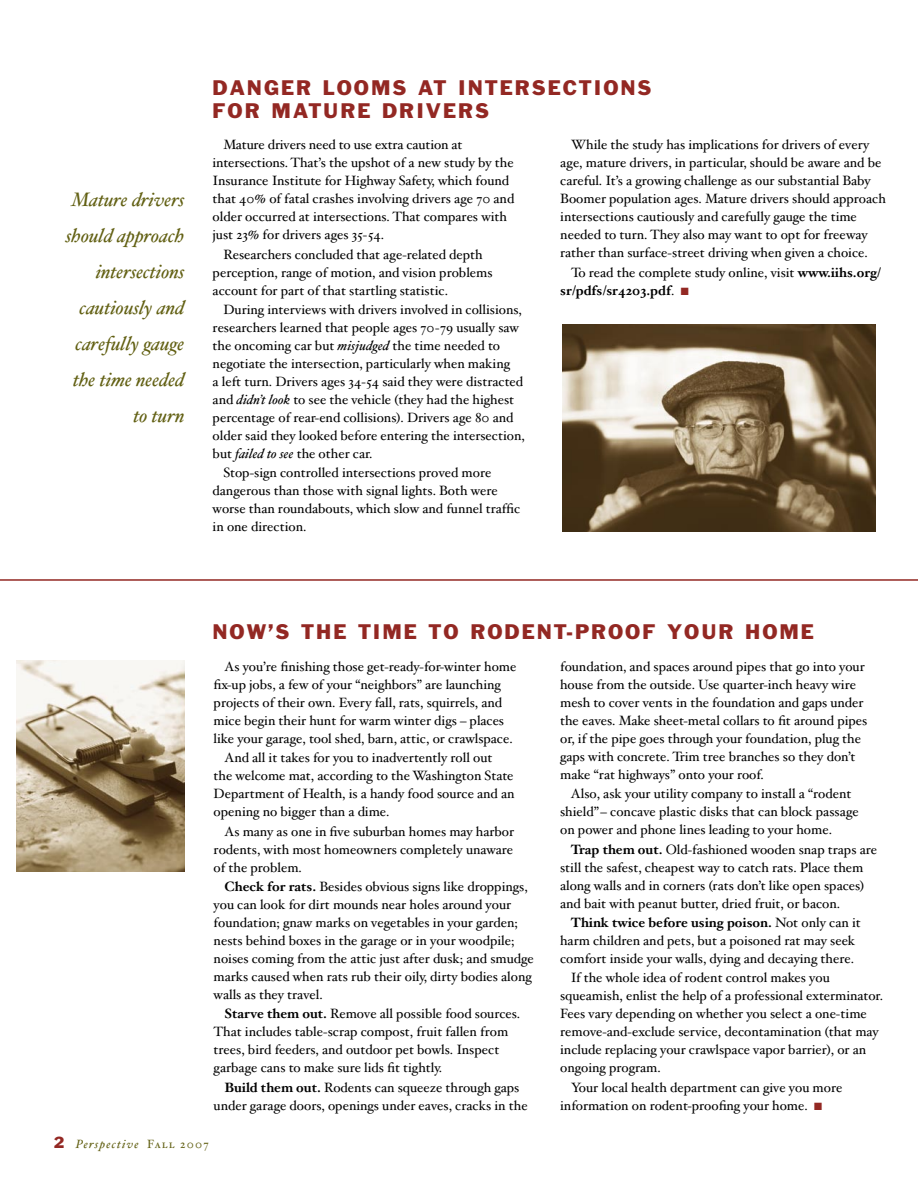
<style>
.page{position:relative;width:918px;height:1188px;background:#fff}
.page>*{position:absolute;margin:0;border:0;box-sizing:border-box;transform-origin:0 0}
.t1{font:italic 19.5px/36px "Hoefler Text";letter-spacing:-.005em;color:#626013;text-align:right}
.Body_paragraphs_single-line_composer{font:19.5px/22.5px "Franklin Gothic";letter-spacing:.1em;color:#932823}
.Body_paragraphs{font:19.5px "Franklin Gothic";letter-spacing:.1em;color:#932823}
.Body_paragraphs-2{font:13.5px/18px "Hoefler Text";color:#000}
.Body_paragraphs_single-line_composer-2{font:13.5px/18px "Hoefler Text";color:#000}
.t2{font:italic 12px "Hoefler Text";letter-spacing:.1em;color:#626013}
.s1{font-style:italic}
.s2{font-weight:700}
.s3{color:#932823}
.s4{font-family:"Franklin Gothic";font-style:normal;font-size:15px;color:#932823}
.s5{font-family:"Hoefler Text Roman Small Caps";font-style:normal}
</style>
<div class="page">
<img style="left:562px;top:324px;width:314px;height:208px">
<hr style="left:0;top:579px;width:918px;height:2px;background:#932823">
<img style="left:17px;top:660px;width:167px;height:212px">
<p class="t1" style="left:66px;top:182px;width:120px">Mature drivers should approach intersections cautiously and carefully gauge the time needed to turn</p>
<p class="Body_paragraphs_single-line_composer" style="left:213px;top:76px;width:441px">DANGER LOOMS AT INTERSECTIONS<br>FOR MATURE DRIVERS</p>
<p class="Body_paragraphs_single-line_composer-2" style="left:213px;top:136px;width:303px;text-indent:11px">Mature drivers need to use extra caution at intersections. That’s the upshot of a new study by the Insurance Institute for Highway Safety, which found that 40% of fatal crashes involving drivers age 70 and older occurred at intersections. That compares with just 23% for drivers ages 35-54.</p>
<p class="Body_paragraphs_single-line_composer-2" style="left:213px;top:246px;width:281px;text-indent:11px">Researchers concluded that age-related depth perception, range of motion, and vision problems account for part of that startling statistic.</p>
<p class="Body_paragraphs_single-line_composer-2" style="left:213px;top:301px;width:314px;text-indent:11px">During interviews with drivers involved in collisions, researchers learned that people ages 70-79 usually saw the oncoming car but <span class="s1">misjudged</span> the time needed to negotiate the intersection, particularly when making<br>a left turn. Drivers ages 34-54 said they were distracted and <span class="s1">didn’t look</span> to see the vehicle (they had the highest percentage of rear-end collisions). Drivers age 80 and older said they looked before entering the intersection, but <span class="s1">failed to see</span> the other car.</p>
<p class="Body_paragraphs_single-line_composer-2" style="left:213px;top:464px;width:309px;text-indent:11px">Stop-sign controlled intersections proved more dangerous than those with signal lights. Both were worse than roundabouts, which slow and funnel traffic in one direction.</p>
<p class="Body_paragraphs_single-line_composer-2" style="left:560px;top:136px;width:327px;text-indent:11px">While the study has implications for drivers of every age, mature drivers, in particular, should be aware and be careful. It’s a growing challenge as our substantial Baby Boomer population ages. Mature drivers should approach intersections cautiously and carefully gauge the time needed to turn. They also may want to opt for freeway rather than surface-street driving when given a choice.</p>
<p class="Body_paragraphs_single-line_composer-2" style="left:560px;top:264px;width:322px;text-indent:11px">To read the complete study online, visit <span class="s2">www.iihs.org/ sr/pdfs/sr4203.pdf</span>. <span class="s3">■</span></p>
<p class="Body_paragraphs" style="left:213px;top:619px;width:603px">NOW’S THE TIME TO RODENT-PROOF YOUR HOME</p>
<p class="Body_paragraphs-2" style="left:214px;top:658px;width:304px;text-indent:11px">As you’re finishing those get-ready-for-winter home fix-up jobs, a few of your “neighbors” are launching projects of their own. Every fall, rats, squirrels, and mice begin their hunt for warm winter digs – places like your garage, tool shed, barn, attic, or crawlspace.</p>
<p class="Body_paragraphs-2" style="left:214px;top:749px;width:302px;text-indent:11px">And all it takes for you to inadvertently roll out the welcome mat, according to the Washington State Department of Health, is a handy food source and an opening no bigger than a dime.</p>
<p class="Body_paragraphs-2" style="left:214px;top:823px;width:302px;text-align:justify;text-indent:11px">As many as one in five suburban homes may harbor rodents, with most homeowners completely unaware of the problem.</p>
<p class="Body_paragraphs-2" style="left:214px;top:878px;width:322px;text-indent:11px"><span class="s2">Check for rats.</span> Besides obvious signs like droppings, you can look for dirt mounds near holes around your foundation; gnaw marks on vegetables in your garden; nests behind boxes in the garage or in your woodpile; noises coming from the attic just after dusk; and smudge marks caused when rats rub their oily, dirty bodies along walls as they travel.</p>
<p class="Body_paragraphs-2" style="left:214px;top:1005px;width:308px;text-indent:11px"><span class="s2">Starve them out.</span> Remove all possible food sources.<br>That includes table-scrap compost, fruit fallen from trees, bird feeders, and outdoor pet bowls. Inspect garbage cans to make sure lids fit tightly.</p>
<p class="Body_paragraphs-2" style="left:214px;top:1079px;width:316px;text-align:center"><span class="s2">Build them out.</span> Rodents can squeeze through gaps under garage doors, openings under eaves, cracks in the</p>
<p class="Body_paragraphs-2" style="left:560px;top:658px;width:309px">foundation, and spaces around pipes that go into your house from the outside. Use quarter-inch heavy wire mesh to cover vents in the foundation and gaps under the eaves. Make sheet-metal collars to fit around pipes or, if the pipe goes through your foundation, plug the gaps with concrete. Trim tree branches so they don’t make “rat highways” onto your roof.</p>
<p class="Body_paragraphs-2" style="left:560px;top:785px;width:300px;text-indent:11px">Also, ask your utility company to install a “rodent shield”– concave plastic disks that can block passage on power and phone lines leading to your home.</p>
<p class="Body_paragraphs-2" style="left:560px;top:841px;width:318px;text-indent:11px"><span class="s2">Trap them out.</span> Old-fashioned wooden snap traps are still the safest, cheapest way to catch rats. Place them along walls and in corners (rats don’t like open spaces) and bait with peanut butter, dried fruit, or bacon.</p>
<p class="Body_paragraphs-2" style="left:560px;top:914px;width:302px;text-indent:11px"><span class="s2">Think twice before using poison.</span> Not only can it harm children and pets, but a poisoned rat may seek comfort inside your walls, dying and decaying there.</p>
<p class="Body_paragraphs-2" style="left:560px;top:969px;width:324px;text-indent:11px">If the whole idea of rodent control makes you squeamish, enlist the help of a professional exterminator.<br>Fees vary depending on whether you select a one-time remove-and-exclude service, decontamination (that may include replacing your crawlspace vapor barrier), or an ongoing program.</p>
<p class="Body_paragraphs-2" style="left:560px;top:1079px;width:284px;text-indent:11px">Your local health department can give you more information on rodent-proofing your home. <span class="s3">■</span></p>
<p class="t2" style="left:54px;top:1136px;width:157px"><span class="s4">2</span> Perspective <span class="s5">Fall 2007</span></p>
</div>
